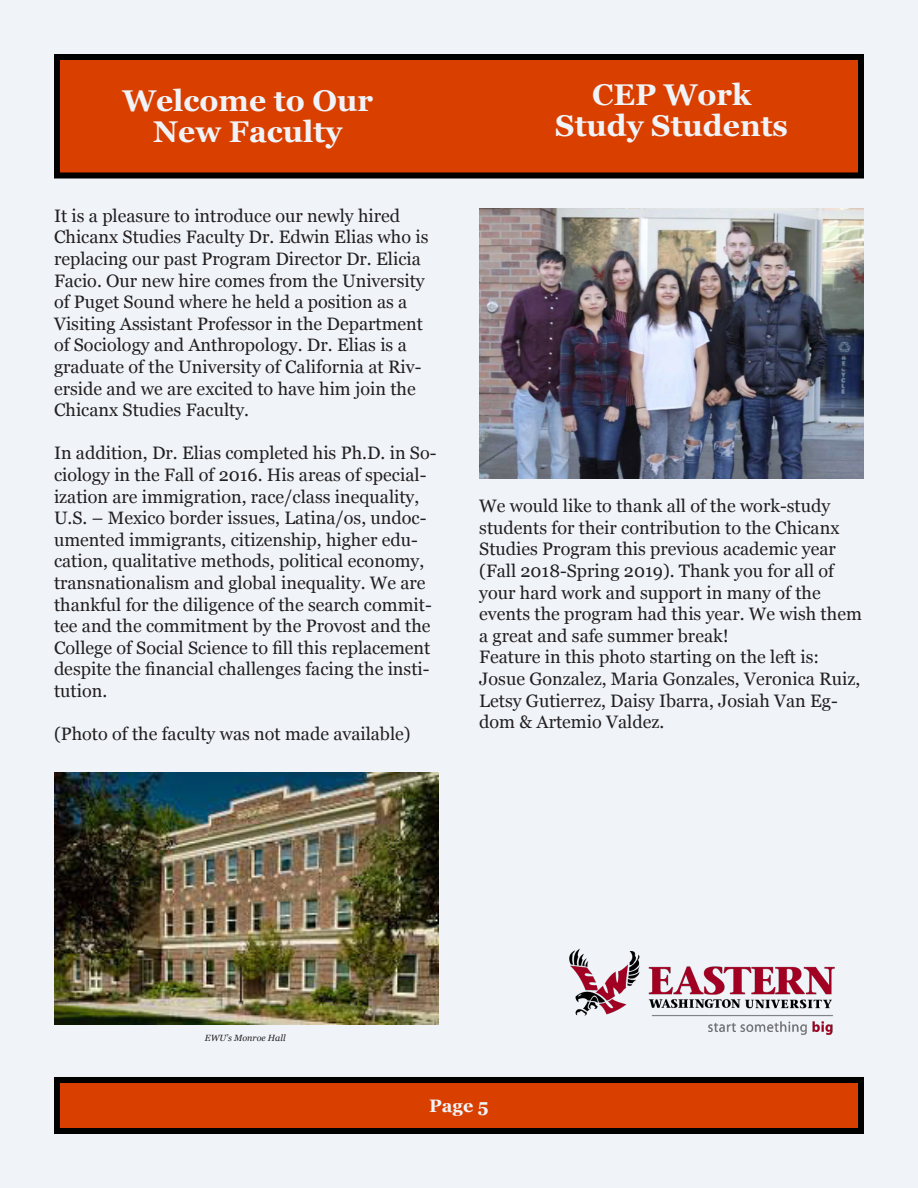
<style>
.page{position:relative;width:918px;height:1188px;background:#f0f4f9}
.page>*{position:absolute;margin:0;border:0;box-sizing:border-box;transform-origin:0 0}
.t1{font:700 30px "Georgia";color:#f0f4f9}
.t2{font:18px/21.6px "Georgia";color:#231f20}
.t3{font:700 18px "Georgia";color:#f0f4f9}
.t4{font:italic 9px "Georgia";color:#231f20}
</style>
<div class="page">
<img style="left:54px;top:772px;width:385px;height:253px">
<img style="left:479px;top:208px;width:385px;height:270px">
<div style="left:54px;top:1077px;width:810px;height:57px;background:#d94000;border:6px solid #000"></div>
<div style="left:54px;top:54px;width:810px;height:124px;background:#d94000;border:6px solid #000"></div>
<img style="left:569px;top:948px;width:266px;height:87px">
<p class="t1" style="left:122px;top:78px;width:252px">Welcome to Our</p>
<p class="t1" style="left:153px;top:109px;width:191px">New Faculty</p>
<p class="t2" style="left:54px;top:204px;width:376px">It is a pleasure to introduce our newly hired Chicanx Studies Faculty Dr. Edwin Elias who is replacing our past Program Director Dr. Elicia Facio. Our new hire comes from the University of Puget Sound where he held a position as a Visiting Assistant Professor in the Department of Sociology and Anthropology. Dr. Elias is a graduate of the University of California at Riv&shy;erside and we are excited to have him join the Chicanx Studies Faculty.</p>
<p class="t2" style="left:54px;top:442px;width:384px">In addition, Dr. Elias completed his Ph.D. in So&shy;ciology in the Fall of 2016. His areas of special&shy;ization are immigration, race/class inequality, U.S. – Mexico border issues, Latina/os, undoc&shy;umented immigrants, citizenship, higher edu&shy;cation, qualitative methods, political economy, transnationalism and global inequality. We are thankful for the diligence of the search commit&shy;tee and the commitment by the Provost and the College of Social Science to fill this replacement despite the financial challenges facing the insti&shy;tution.</p>
<p class="t2" style="left:54px;top:723px;width:358px">(Photo of the faculty was not made available)</p>
<p class="t1" style="left:592px;top:72px;width:161px">CEP Work</p>
<p class="t1" style="left:555px;top:103px;width:234px">Study Students</p>
<p class="t2" style="left:479px;top:494px;width:384px">We would like to thank all of the work-study students for their contribution to the Chicanx Studies Program this previous academic year (Fall 2018-Spring 2019). Thank you for all of your hard work and support in many of the events the program had this year. We wish them a great and safe summer break!</p>
<p class="t2" style="left:479px;top:646px;width:383px">Feature in this photo starting on the left is:<br>Josue Gonzalez, Maria Gonzales, Veronica Ruiz, Letsy Gutierrez, Daisy Ibarra, Josiah Van Eg&shy;dom &amp; Artemio Valdez.</p>
<p class="t4" style="left:205px;top:1032px;width:82px">EWU’s Monroe Hall</p>
<p class="t3" style="left:429px;top:1092px;width:61px">Page 5</p>
</div>
